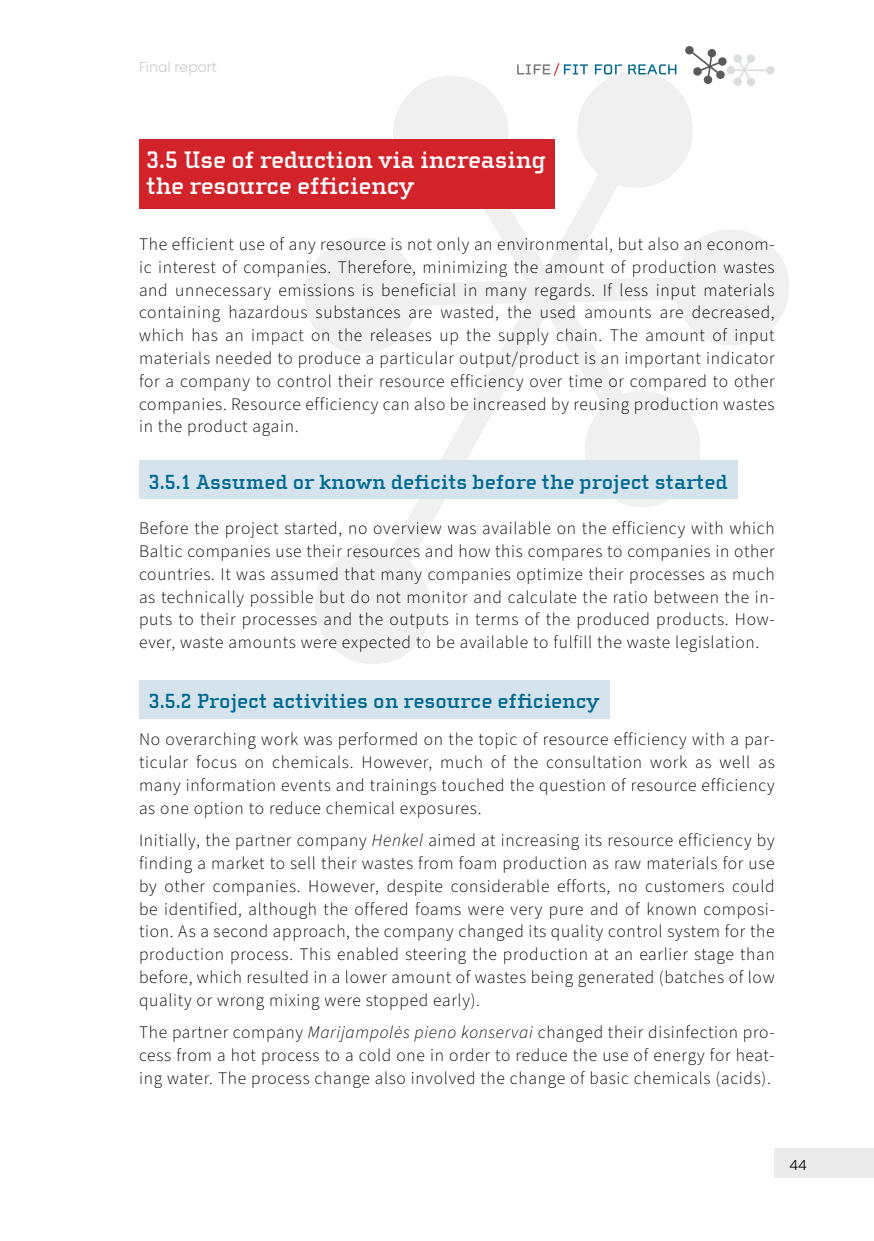
<style>
.page{position:relative;width:874px;height:1241px;background:#fff}
.page>*{position:absolute;margin:0;border:0;box-sizing:border-box;transform-origin:0 0}
.t1{font:700 24.5px/26.2px "Cholla Slab OT";letter-spacing:-.01em;color:#fff}
.t2{font:700 21px "Cholla Slab OT";color:#006991}
.t3{font:300 17.5px/22.8px "Source Sans Pro";letter-spacing:.04em;color:#000;text-align:justify}
.t4{font:300 14px "Poppins";color:#c9cacc}
.t5{font:300 14px "Poppins";color:#000}
.s1{font-style:italic}
</style>
<div class="page">
<div style="left:774px;top:1147px;width:99px;height:30px;background:#ebebec"></div>
<svg style="left:517px;top:63px;width:159px;height:8px"></svg>
<svg style="left:685px;top:46px;width:89px;height:25px"></svg>
<svg style="left:304px;top:71px;width:485px;height:593px"></svg>
<div style="left:139px;top:139px;width:415px;height:69px;background:#d2232a"></div>
<div style="left:139px;top:461px;width:598px;height:38px;background:#d5e3ed"></div>
<div style="left:139px;top:680px;width:470px;height:38px;background:#d5e3ed"></div>
<p class="t4" style="left:139px;top:59px;width:79px">Final report</p>
<h1 class="t1" style="left:146px;top:146px;width:400px">3.5 Use of reduction via increasing the resource efficiency</h1>
<p class="t3" style="left:139px;top:233px;width:637px">The efficient use of any resource is not only an environmental, but also an econom&shy;ic interest of companies. Therefore, minimizing the amount of production wastes and unnecessary emissions is beneficial in many regards. If less input materials containing hazardous substances are wasted, the used amounts are decreased, which has an impact on the releases up the supply chain. The amount of input materials needed to produce a particular output/product is an important indicator for a company to control their resource efficiency over time or compared to other companies. Resource efficiency can also be increased by reusing production wastes in the product again.</p>
<p class="t2" style="left:149px;top:470px;width:580px">3.5.1 Assumed or known deficits before the project started</p>
<p class="t3" style="left:139px;top:517px;width:637px">Before the project started, no overview was available on the efficiency with which Baltic companies use their resources and how this compares to companies in other countries. It was assumed that many companies optimize their processes as much as technically possible but do not monitor and calculate the ratio between the in&shy;puts to their processes and the outputs in terms of the produced products. How&shy;ever, waste amounts were expected to be available to fulfill the waste legislation.</p>
<p class="t2" style="left:149px;top:689px;width:452px">3.5.2 Project activities on resource efficiency</p>
<p class="t3" style="left:139px;top:728px;width:637px">No overarching work was performed on the topic of resource efficiency with a par&shy;ticular focus on chemicals. However, much of the consultation work as well as many information events and trainings touched the question of resource efficiency as one option to reduce chemical exposures.</p>
<p class="t3" style="left:139px;top:829px;width:637px">Initially, the partner company <span class="s1">Henkel</span> aimed at increasing its resource efficiency by finding a market to sell their wastes from foam production as raw materials for use by other companies. However, despite considerable efforts, no customers could be identified, although the offered foams were very pure and of known composi&shy;tion. As a second approach, the company changed its quality control system for the production process. This enabled steering the production at an earlier stage than before, which resulted in a lower amount of wastes being generated (batches of low quality or wrong mixing were stopped early).</p>
<p class="t3" style="left:139px;top:1021px;width:636px">The partner company <span class="s1">Marijampolės pieno konservai</span> changed their disinfection pro&shy;cess from a hot process to a cold one in order to reduce the use of energy for heat&shy;ing water. The process change also involved the change of basic chemicals (acids).</p>
<p class="t5" style="left:789px;top:1156px;width:19px">44</p>
</div>
